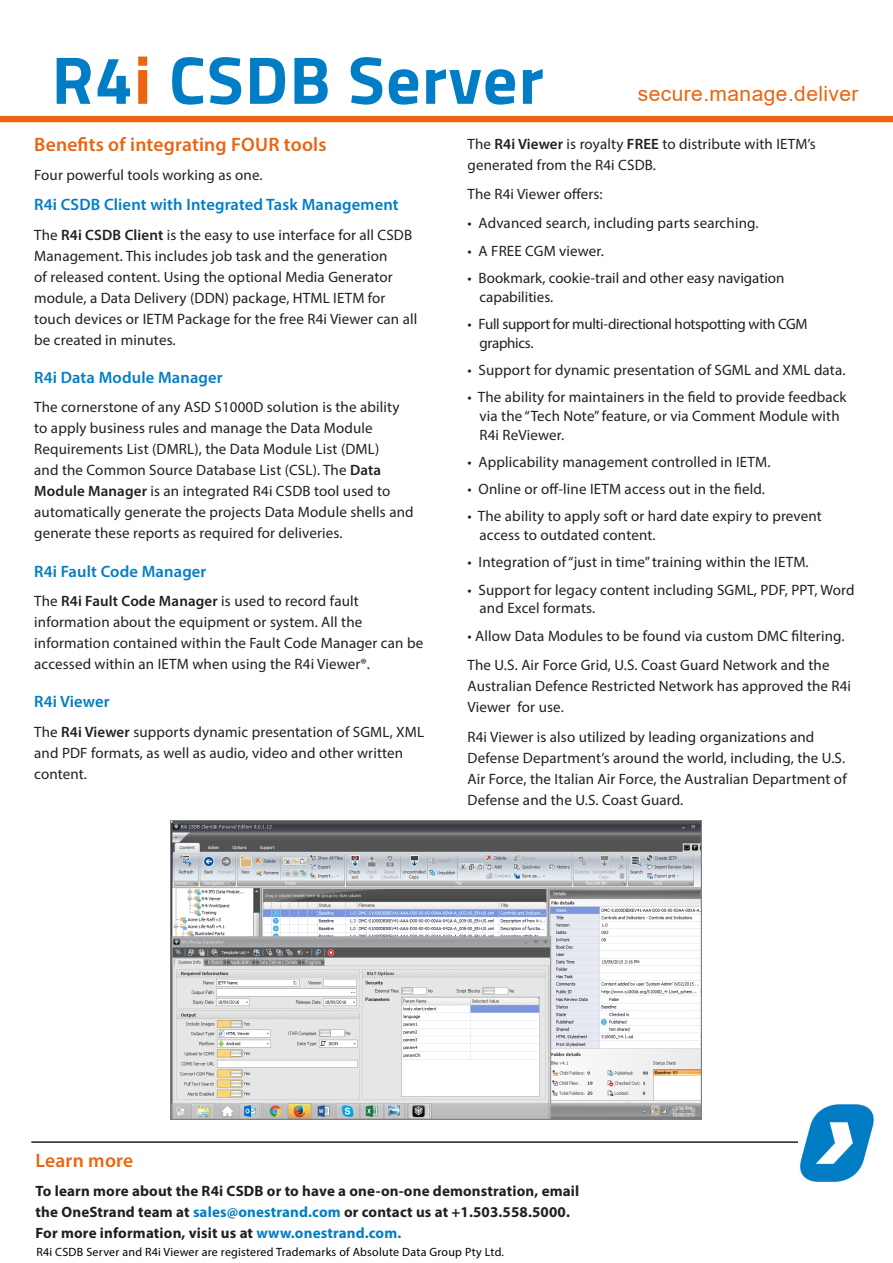
<style>
.page{position:relative;width:893px;height:1263px;background:#fff}
.page>*{position:absolute;margin:0;border:0;box-sizing:border-box;transform-origin:0 0}
.Sub_sub_heading{font:700 67.5px "Titillium Web";letter-spacing:.02em;color:#017dc5}
.Sub_sub_heading-2{font:21px "Arial";letter-spacing:.02em;color:#ea6511}
.Sub_heading{font:600 19.5px "Myriad Pro";letter-spacing:.01em;color:#ea6511}
.Sub_heading-2{font:600 16.5px "Myriad Pro";letter-spacing:.01em;color:#007dc4}
.Body_Text{font:600 16.5px "Myriad Pro";letter-spacing:.01em;color:#007dc4}
.Body_Text-2{font:15px/21px "Myriad Pro";letter-spacing:.01em;color:#231f20}
.Body_Text-3{font:700 15px/21px "Myriad Pro";letter-spacing:.01em;color:#231f20}
.Body_Text-4{font:15px/18.8px "Myriad Pro";letter-spacing:-.02em;color:#231f20}
.Sub_sub_heading-3{font:12px "Myriad Pro";letter-spacing:.02em;color:#000}
.s1{color:#ea6511}
.s2{font-weight:600}
.s3{color:#017dc5}
</style>
<div class="page">
<img style="left:170px;top:820px;width:532px;height:300px">
<div style="left:0;top:116px;width:893px;height:6px;background:#ea6511"></div>
<hr style="left:31px;top:1141px;width:767px;height:2px;background:#231f20">
<img style="left:800px;top:1104px;width:74px;height:78px">
<p class="Sub_sub_heading" style="left:52px;top:29px;width:494px">R4<span class="s1">i</span> CSDB Server</p>
<p class="Sub_sub_heading-2" style="left:638px;top:79px;width:222px">secure.manage.deliver</p>
<p class="Sub_heading" style="left:34px;top:132px;width:294px">Benefits of integrating FOUR tools</p>
<p class="Body_Text-2" style="left:34px;top:165px;width:230px">Four powerful tools working as one.</p>
<p class="Body_Text" style="left:34px;top:194px;width:366px">R4i CSDB Client with Integrated Task Management</p>
<p class="Body_Text-2" style="left:34px;top:224px;width:385px">The <span class="s2">R4i CSDB Client</span> is the easy to use interface for all CSDB Management. This includes job task and the generation<br>of released content. Using the optional Media Generator module, a Data Delivery (DDN) package, HTML IETM for touch devices or IETM Package for the free R4i Viewer can all be created in minutes.</p>
<p class="Sub_heading-2" style="left:34px;top:367px;width:190px">R4i Data Module Manager</p>
<p class="Body_Text-2" style="left:34px;top:397px;width:381px">The cornerstone of any ASD S1000D solution is the ability to apply business rules and manage the Data Module Requirements List (DMRL), the Data Module List (DML)<br>and the Common Source Database List (CSL). The <span class="s2">Data Module Manager</span> is an integrated R4i CSDB tool used to automatically generate the projects Data Module shells and generate these reports as required for deliveries.</p>
<p class="Sub_heading-2" style="left:34px;top:560px;width:174px">R4i Fault Code Manager</p>
<p class="Body_Text-2" style="left:34px;top:590px;width:390px">The <span class="s2">R4i Fault Code Manager</span> is used to record fault information about the equipment or system. All the information contained within the Fault Code Manager can be accessed within an IETM when using the R4i Viewer®.</p>
<p class="Sub_heading-2" style="left:34px;top:691px;width:77px">R4i Viewer</p>
<p class="Body_Text-2" style="left:34px;top:721px;width:392px">The <span class="s2">R4i Viewer</span> supports dynamic presentation of SGML, XML and PDF formats, as well as audio, video and other written content.</p>
<p class="Body_Text-2" style="left:468px;top:133px;width:350px">The <span class="s2">R4i Viewer</span> is royalty <span class="s2">FREE</span> to distribute with IETM’s generated from the R4i CSDB.</p>
<p class="Body_Text-2" style="left:468px;top:183px;width:137px">The R4i Viewer offers:</p>
<p class="Body_Text-2" style="left:468px;top:213px;width:292px">• Advanced search, including parts searching.</p>
<p class="Body_Text-2" style="left:468px;top:240px;width:138px">• A FREE CGM viewer.</p>
<p class="Body_Text-2" style="left:480px;top:268px;width:306px;line-height:18.8px;text-indent:-12px">• Bookmark, cookie-trail and other easy navigation capabilities.</p>
<p class="Body_Text-4" style="left:480px;top:314px;width:330px;text-indent:-12px">• Full support for multi-directional hotspotting with CGM graphics.</p>
<p class="Body_Text-2" style="left:468px;top:359px;width:379px">• Support for dynamic presentation of SGML and XML data.</p>
<p class="Body_Text-2" style="left:480px;top:387px;width:369px;line-height:18.8px;text-indent:-12px">• The ability for maintainers in the field to provide feedback via the “Tech Note” feature, or via Comment Module with<br>R4i ReViewer.</p>
<p class="Body_Text-2" style="left:468px;top:451px;width:304px">• Applicability management controlled in IETM.</p>
<p class="Body_Text-2" style="left:468px;top:478px;width:299px">• Online or off-line IETM access out in the field.</p>
<p class="Body_Text-2" style="left:480px;top:507px;width:344px;line-height:18.8px;text-indent:-12px">• The ability to apply soft or hard date expiry to prevent access to outdated content.</p>
<p class="Body_Text-2" style="left:468px;top:552px;width:343px">• Integration of “just in time” training within the IETM.</p>
<p class="Body_Text-2" style="left:480px;top:580px;width:376px;line-height:18.8px;text-indent:-12px">• Support for legacy content including SGML, PDF, PPT, Word and Excel formats.</p>
<p class="Body_Text-2" style="left:468px;top:625px;width:378px">• Allow Data Modules to be found via custom DMC filtering.</p>
<p class="Body_Text-2" style="left:468px;top:654px;width:385px">The U.S. Air Force Grid, U.S. Coast Guard Network and the<br>Australian Defence Restricted Network has approved the R4i<br>Viewer for use.</p>
<p class="Body_Text-2" style="left:468px;top:726px;width:381px">R4i Viewer is also utilized by leading organizations and Defense Department’s around the world, including, the U.S.<br>Air Force, the Italian Air Force, the Australian Department of Defense and the U.S. Coast Guard.</p>
<p class="Sub_heading" style="left:36px;top:1148px;width:99px">Learn more</p>
<p class="Body_Text-3" style="left:36px;top:1180px;width:545px">To learn more about the R4i CSDB or to have a one-on-one demonstration, email the OneStrand team at <span class="s3">sales@onestrand.com</span> or contact us at +1.503.558.5000.<br>For more information, visit us at <span class="s3">www.onestrand.com.</span></p>
<p class="Sub_sub_heading-3" style="left:36px;top:1244px;width:469px">R4i CSDB Server and R4i Viewer are registered Trademarks of Absolute Data Group Pty Ltd.</p>
</div>
